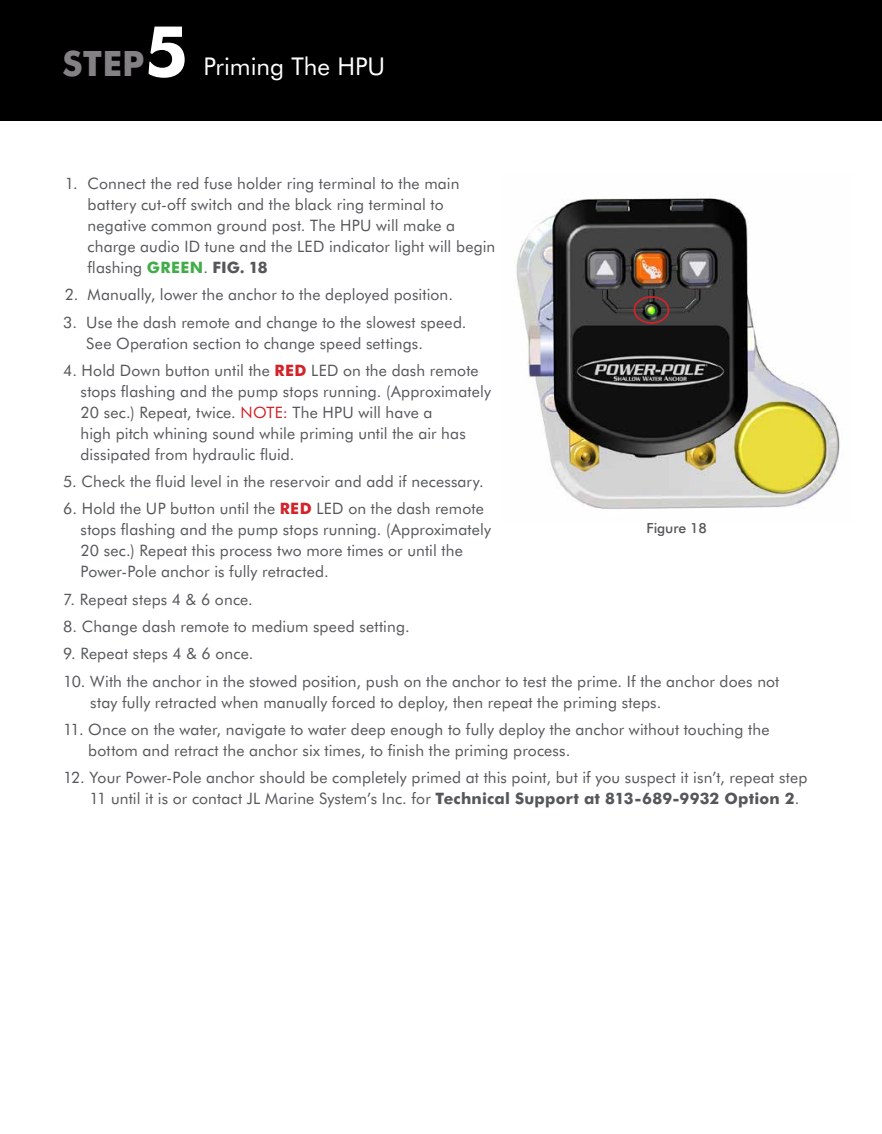
<style>
.page{position:relative;width:882px;height:1134px;background:#fff}
.page>*{position:absolute;margin:0;border:0;box-sizing:border-box;transform-origin:0 0}
.t1{font:700 35px "Futura BT";color:#838183}
.t2{font:24.5px "Futura BT";color:#fff}
.t3{font:15.75px/21px "Futura BT";letter-spacing:.01em;color:#55575a}
.t4{font:500 14px "Futura BT";letter-spacing:-.01em;color:#55575a}
.s1{font-size:70.35px;color:#fff}
.s2{font-weight:700;color:#41ad49}
.s3{font-weight:700}
.s4{font-weight:700;color:#d2232a}
.s5{color:#d2232a}
</style>
<div class="page">
<div style="left:0;top:0;width:882px;height:121px;background:#000"></div>
<img style="left:516px;top:198px;width:324px;height:311px">
<div style="left:633px;top:296px;width:36px;height:28px;border:2px solid #d2232a;border-radius:50%"></div>
<h1 class="t1" style="left:63px;top:43px;width:127px">STEP<span class="s1">5</span></h1>
<h2 class="t2" style="left:203px;top:51px;width:183px">Priming The HPU</h2>
<p class="t3" style="left:88px;top:173px;width:409px;text-indent:-23px">1. Connect the red fuse holder ring terminal to the main battery cut-off switch and the black ring terminal to negative common ground post. The HPU will make a charge audio ID tune and the LED indicator light will begin flashing <span class="s2">GREEN</span>. <span class="s3">FIG. 18</span></p>
<p class="t3" style="left:65px;top:284px;width:390px">2. Manually, lower the anchor to the deployed position.</p>
<p class="t3" style="left:86px;top:311px;width:382px;text-indent:-23px">3. Use the dash remote and change to the slowest speed.<br>See Operation section to change speed settings.</p>
<p class="t3" style="left:81px;top:360px;width:412px;text-indent:-17px">4. Hold Down button until the <span class="s4">RED</span> LED on the dash remote stops flashing and the pump stops running. (Approximately 20 sec.) Repeat, twice. <span class="s5">NOTE:</span> The HPU will have a<br>high pitch whining sound while priming until the air has dissipated from hydraulic fluid.</p>
<p class="t3" style="left:63px;top:471px;width:422px">5. Check the fluid level in the reservoir and add if necessary.</p>
<p class="t3" style="left:81px;top:498px;width:412px;text-indent:-17px">6. Hold the UP button until the <span class="s4">RED</span> LED on the dash remote stops flashing and the pump stops running. (Approximately 20 sec.) Repeat this process two more times or until the Power-Pole anchor is fully retracted.</p>
<p class="t3" style="left:63px;top:588px;width:191px">7. Repeat steps 4 &amp; 6 once.</p>
<p class="t3" style="left:63px;top:616px;width:348px">8. Change dash remote to medium speed setting.</p>
<p class="t3" style="left:63px;top:643px;width:192px">9. Repeat steps 4 &amp; 6 once.</p>
<p class="t3" style="left:90px;top:670px;width:691px;text-indent:-27px">10. With the anchor in the stowed position, push on the anchor to test the prime. If the anchor does not stay fully retracted when manually forced to deploy, then repeat the priming steps.</p>
<p class="t3" style="left:88px;top:719px;width:683px;text-indent:-25px">11. Once on the water, navigate to water deep enough to fully deploy the anchor without touching the bottom and retract the anchor six times, to finish the priming process.</p>
<p class="t3" style="left:90px;top:767px;width:719px;text-indent:-26px">12. Your Power-Pole anchor should be completely primed at this point, but if you suspect it isn’t, repeat step<br>11 until it is or contact JL Marine System’s Inc. for <span class="s3">Technical Support at 813-689-9932 Option 2</span>.</p>
<p class="t4" style="left:646px;top:520px;width:62px">Figure 18</p>
</div>
